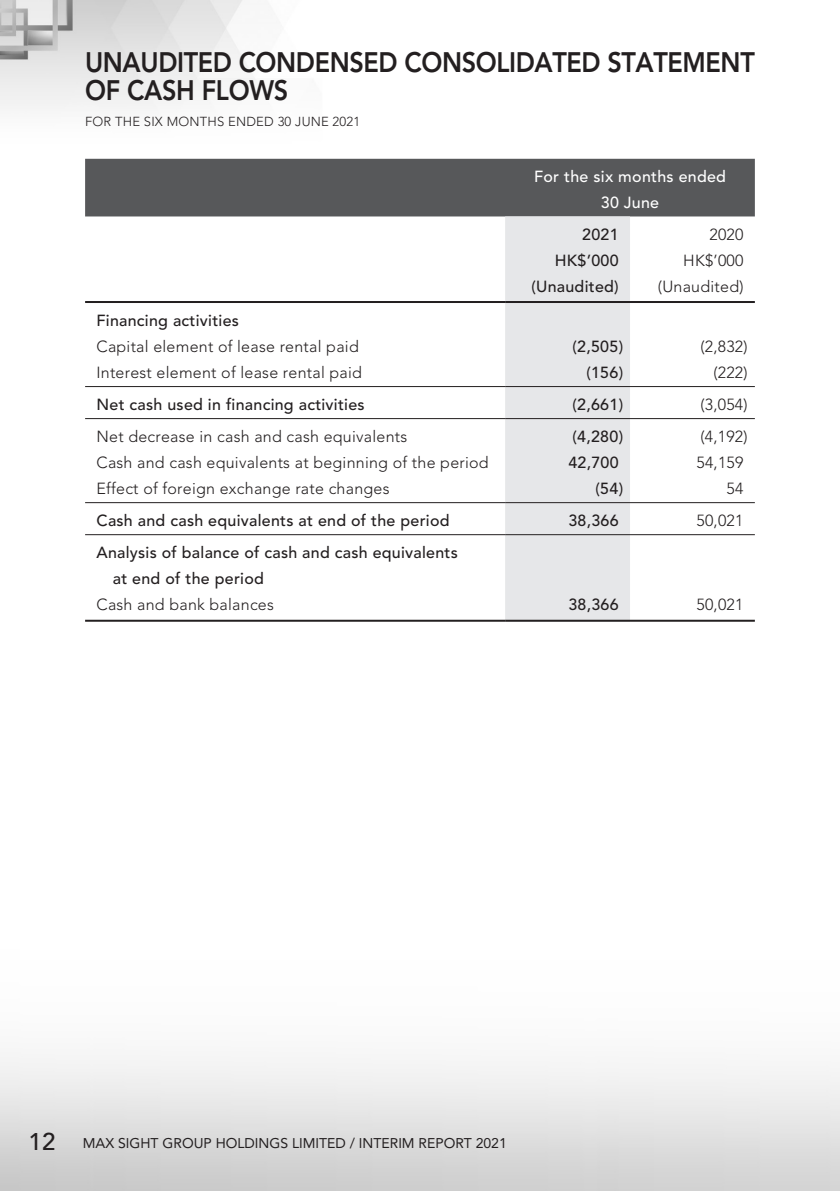
<style>
.page{position:relative;width:840px;height:1191px;background:#fff}
.page>*{position:absolute;margin:0;border:0;box-sizing:border-box;transform-origin:0 0}
.t1{font:800 28px/28px "Avenir LT Std";letter-spacing:-.015em;color:#231f20;scale:.9 1}
.t2{font:500 24px "Avenir LT Std";color:#231f20}
._50_Table_txt{font:300 16px "Avenir LT Std";letter-spacing:.015em;color:#231f20}
._50_Table_txt-2{font:500 16px "Avenir LT Std";letter-spacing:.015em;color:#231f20}
._50_Table_txt-3{font:500 16px "Avenir LT Std";letter-spacing:.015em;color:#fff}
.t3{font:14px "Avenir LT Std";color:#231f20}
.t4{font:300 13px "Avenir LT Std";letter-spacing:.015em;color:#231f20}
</style>
<div class="page">
<img style="left:0;top:0;width:839px;height:1191px">
<div style="left:85px;top:159px;width:669px;height:57px;background:#57585a"></div>
<div style="left:505px;top:216px;width:124px;height:403px;background:#e6e7e9"></div>
<hr style="left:85px;top:301px;width:420px;height:2px;background:#231f20">
<hr style="left:505px;top:301px;width:124px;height:2px;background:#231f20">
<hr style="left:629px;top:301px;width:125px;height:2px;background:#231f20">
<hr style="left:85px;top:386px;width:420px;height:1px;background:#231f20">
<hr style="left:505px;top:386px;width:124px;height:1px;background:#231f20">
<hr style="left:629px;top:386px;width:125px;height:1px;background:#231f20">
<hr style="left:85px;top:418px;width:420px;height:1px;background:#231f20">
<hr style="left:505px;top:418px;width:124px;height:1px;background:#231f20">
<hr style="left:629px;top:418px;width:125px;height:1px;background:#231f20">
<hr style="left:85px;top:502px;width:420px;height:1px;background:#231f20">
<hr style="left:505px;top:502px;width:124px;height:1px;background:#231f20">
<hr style="left:629px;top:502px;width:125px;height:1px;background:#231f20">
<hr style="left:85px;top:534px;width:420px;height:1px;background:#231f20">
<hr style="left:505px;top:534px;width:124px;height:1px;background:#231f20">
<hr style="left:629px;top:534px;width:125px;height:1px;background:#231f20">
<hr style="left:85px;top:619px;width:420px;height:2px;background:#231f20">
<hr style="left:505px;top:619px;width:124px;height:2px;background:#231f20">
<hr style="left:629px;top:619px;width:125px;height:2px;background:#231f20">
<p class="t1" style="left:85px;top:49px;width:745px">UNAUDITED CONDENSED CONSOLIDATED STATEMENT<br>OF CASH FLOWS</p>
<p class="t4" style="left:85px;top:114px;width:276px">FOR THE SIX MONTHS ENDED 30 JUNE 2021</p>
<p class="_50_Table_txt-3" style="left:533px;top:167px;width:193px">For the six months ended</p>
<p class="_50_Table_txt-3" style="left:600px;top:193px;width:60px">30 June</p>
<p class="_50_Table_txt-2" style="left:582px;top:225px;width:38px">2021</p>
<p class="_50_Table_txt" style="left:709px;top:225px;width:36px">2020</p>
<p class="_50_Table_txt-2" style="left:554px;top:251px;width:65px">HK$’000</p>
<p class="_50_Table_txt" style="left:682px;top:251px;width:62px">HK$’000</p>
<p class="_50_Table_txt-2" style="left:531px;top:277px;width:89px">(Unaudited)</p>
<p class="_50_Table_txt" style="left:657px;top:277px;width:87px">(Unaudited)</p>
<p class="_50_Table_txt-2" style="left:96px;top:311px;width:144px">Financing activities</p>
<p class="_50_Table_txt" style="left:96px;top:337px;width:264px">Capital element of lease rental paid</p>
<p class="_50_Table_txt-2" style="left:572px;top:337px;width:52px">(2,505)</p>
<p class="_50_Table_txt" style="left:700px;top:337px;width:49px">(2,832)</p>
<p class="_50_Table_txt" style="left:96px;top:363px;width:267px">Interest element of lease rental paid</p>
<p class="_50_Table_txt-2" style="left:586px;top:363px;width:38px">(156)</p>
<p class="_50_Table_txt" style="left:713px;top:363px;width:36px">(222)</p>
<p class="_50_Table_txt-2" style="left:96px;top:395px;width:269px">Net cash used in financing activities</p>
<p class="_50_Table_txt-2" style="left:572px;top:395px;width:52px">(2,661)</p>
<p class="_50_Table_txt" style="left:700px;top:395px;width:49px">(3,054)</p>
<p class="_50_Table_txt" style="left:96px;top:427px;width:312px">Net decrease in cash and cash equivalents</p>
<p class="_50_Table_txt-2" style="left:572px;top:427px;width:52px">(4,280)</p>
<p class="_50_Table_txt" style="left:700px;top:427px;width:49px">(4,192)</p>
<p class="_50_Table_txt" style="left:96px;top:453px;width:393px">Cash and cash equivalents at beginning of the period</p>
<p class="_50_Table_txt-2" style="left:568px;top:453px;width:52px">42,700</p>
<p class="_50_Table_txt" style="left:696px;top:453px;width:49px">54,159</p>
<p class="_50_Table_txt" style="left:96px;top:479px;width:294px">Effect of foreign exchange rate changes</p>
<p class="_50_Table_txt-2" style="left:595px;top:479px;width:29px">(54)</p>
<p class="_50_Table_txt" style="left:726px;top:479px;width:18px">54</p>
<p class="_50_Table_txt-2" style="left:96px;top:511px;width:354px">Cash and cash equivalents at end of the period</p>
<p class="_50_Table_txt-2" style="left:568px;top:511px;width:52px">38,366</p>
<p class="_50_Table_txt" style="left:696px;top:511px;width:49px">50,021</p>
<p class="_50_Table_txt-2" style="left:96px;top:543px;width:363px">Analysis of balance of cash and cash equivalents</p>
<p class="_50_Table_txt-2" style="left:113px;top:569px;width:153px">at end of the period</p>
<p class="_50_Table_txt" style="left:96px;top:595px;width:179px">Cash and bank balances</p>
<p class="_50_Table_txt-2" style="left:568px;top:595px;width:52px">38,366</p>
<p class="_50_Table_txt" style="left:696px;top:595px;width:49px">50,021</p>
<p class="t2" style="left:28px;top:1128px;width:29px">12</p>
<p class="t3" style="left:83px;top:1135px;width:425px">MAX SIGHT GROUP HOLDINGS LIMITED / INTERIM REPORT 2021</p>
</div>
